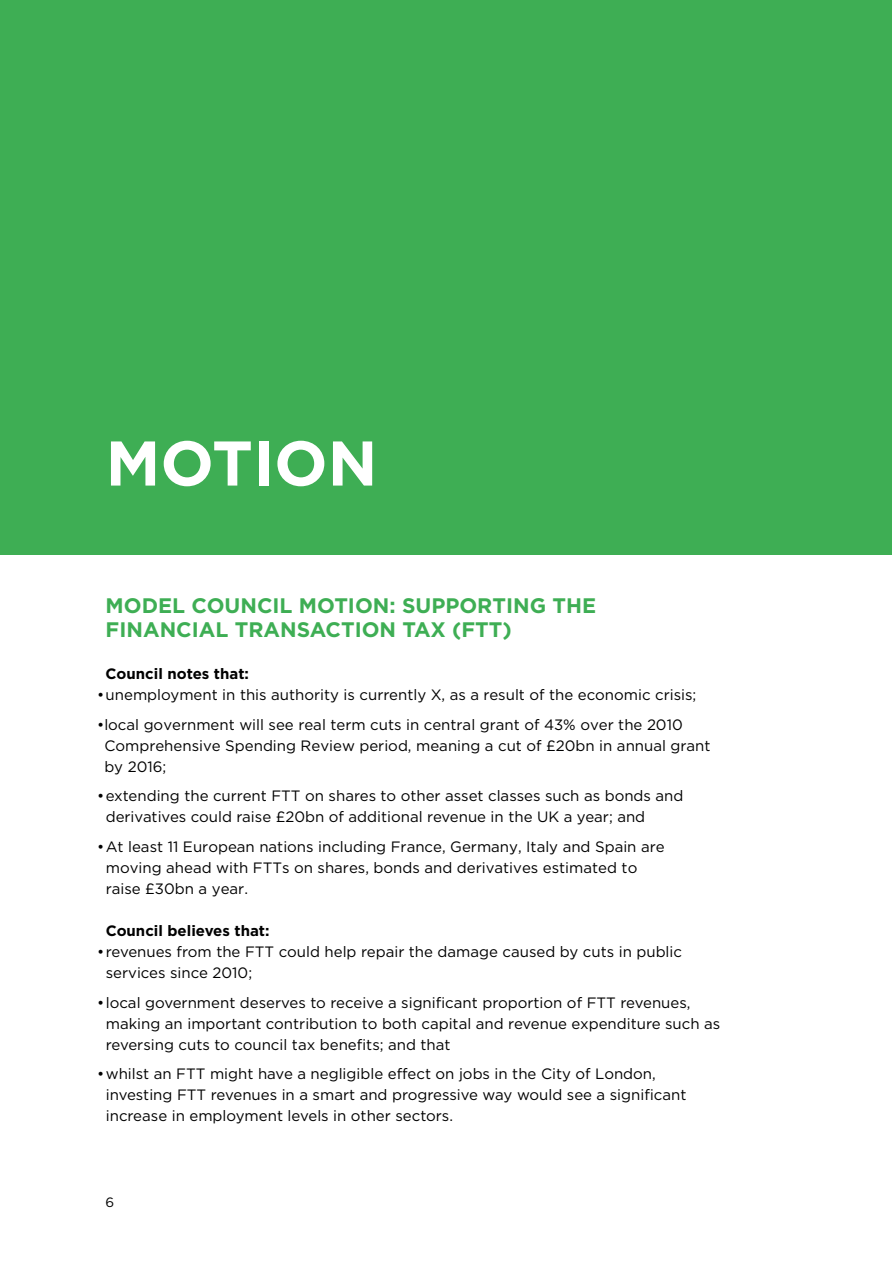
<style>
.page{position:relative;width:892px;height:1263px;background:#fff}
.page>*{position:absolute;margin:0;border:0;box-sizing:border-box;transform-origin:0 0}
.t1{font:700 63px "Gotham";color:#fff}
.t2{font:700 21px/24px "Gotham";color:#3eae54}
.t3{font:15px/21px "Gotham";color:#000001}
.t4{font:700 15px "Gotham";color:#000001}
.t5{font:13.5px "Gotham";color:#000001}
</style>
<div class="page">
<div style="left:0;top:0;width:891px;height:554px;background:#3eae54"></div>
<h1 class="t1" style="left:106px;top:427px;width:273px">MOTION</h1>
<h2 class="t2" style="left:106px;top:593px;width:492px">MODEL COUNCIL MOTION: SUPPORTING THE<br>FINANCIAL TRANSACTION TAX (FTT)</h2>
<p class="t4" style="left:106px;top:665px;width:145px">Council notes that:</p>
<p class="t3" style="left:97px;top:684px;width:600px">• unemployment in this authority is currently X, as a result of the economic crisis;</p>
<p class="t3" style="left:104px;top:713px;width:607px;text-indent:-7px">•local government will see real term cuts in central grant of 43% over the 2010<br>Comprehensive Spending Review period, meaning a cut of £20bn in annual grant by 2016;</p>
<p class="t3" style="left:106px;top:785px;width:579px;text-indent:-9px">• extending the current FTT on shares to other asset classes such as bonds and derivatives could raise £20bn of additional revenue in the UK a year; and</p>
<p class="t3" style="left:106px;top:835px;width:560px;text-indent:-9px">•At least 11 European nations including France, Germany, Italy and Spain are moving ahead with FTTs on shares, bonds and derivatives estimated to raise £30bn a year.</p>
<p class="t4" style="left:106px;top:922px;width:165px">Council believes that:</p>
<p class="t3" style="left:106px;top:941px;width:577px;text-indent:-9px">• revenues from the FTT could help repair the damage caused by cuts in public services since 2010;</p>
<p class="t3" style="left:106px;top:991px;width:616px;text-indent:-9px">• local government deserves to receive a significant proportion of FTT revenues, making an important contribution to both capital and revenue expenditure such as reversing cuts to council tax benefits; and that</p>
<p class="t3" style="left:106px;top:1063px;width:582px;text-indent:-9px">• whilst an FTT might have a negligible effect on jobs in the City of London, investing FTT revenues in a smart and progressive way would see a significant increase in employment levels in other sectors.</p>
<p class="t5" style="left:105px;top:1194px;width:10px">6</p>
</div>
